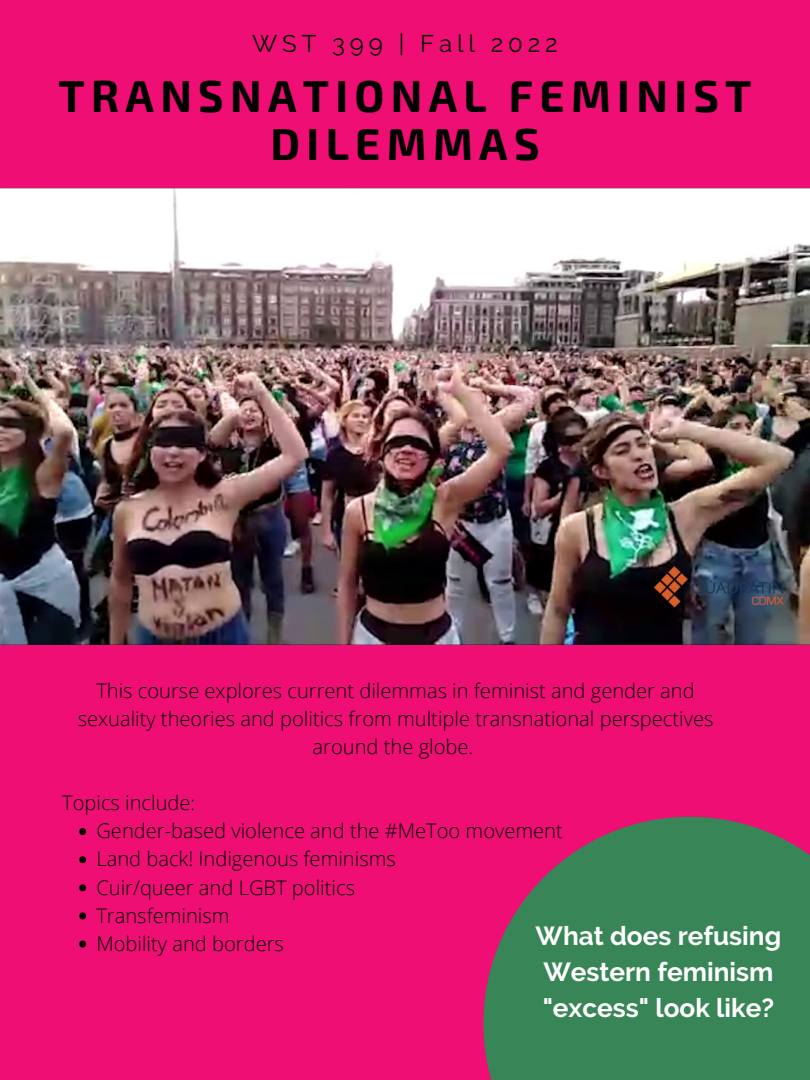
<style>
.page{position:relative;width:810px;height:1080px;background:#ef0e73}
.page>*{position:absolute;margin:0;border:0;box-sizing:border-box;transform-origin:0 0}
.t1{font:700 43.75px/47.6px "Exo 2";letter-spacing:.145em;color:#000;text-align:center}
.t2{font:700 26.12px/36.2px "Raleway";color:#fff}
.t3{font:24.12px "Raleway";letter-spacing:.2em;color:#000}
.t4{font:300 20.12px/28.1px "Open Sans";color:#000;text-align:center}
</style>
<div class="page">
<img style="left:0;top:189px;width:810px;height:456px">
<svg style="left:483px;top:817px;width:327px;height:263px;fill:#388657"></svg>
<svg style="left:79px;top:828px;width:7px;height:7px"></svg>
<svg style="left:79px;top:856px;width:7px;height:7px"></svg>
<svg style="left:79px;top:884px;width:7px;height:7px"></svg>
<svg style="left:79px;top:912px;width:7px;height:7px"></svg>
<svg style="left:79px;top:941px;width:7px;height:7px"></svg>
<p class="t3" style="left:252px;top:29px;width:307px">WST 399 | Fall 2022</p>
<p class="t1" style="left:58px;top:70px;width:695px">TRANSNATIONAL FEMINIST<br>DILEMMAS</p>
<p class="t4" style="left:78px;top:676px;width:637px">This course explores current dilemmas in feminist and gender and sexuality theories and politics from multiple transnational perspectives around the globe.</p>
<p class="t4" style="left:62px;top:788px;width:135px">Topics include:</p>
<p class="t4" style="left:96px;top:816px;width:468px">Gender-based violence and the #MeToo movement</p>
<p class="t4" style="left:96px;top:845px;width:301px">Land back! Indigenous feminisms</p>
<p class="t4" style="left:96px;top:873px;width:260px">Cuir/queer and LGBT politics</p>
<p class="t4" style="left:96px;top:901px;width:135px">Transfeminism</p>
<p class="t4" style="left:96px;top:929px;width:189px">Mobility and borders</p>
<p class="t2" style="left:536px;top:917px;width:247px">What does refusing<br>Western feminism "excess" look like?</p>
</div>
